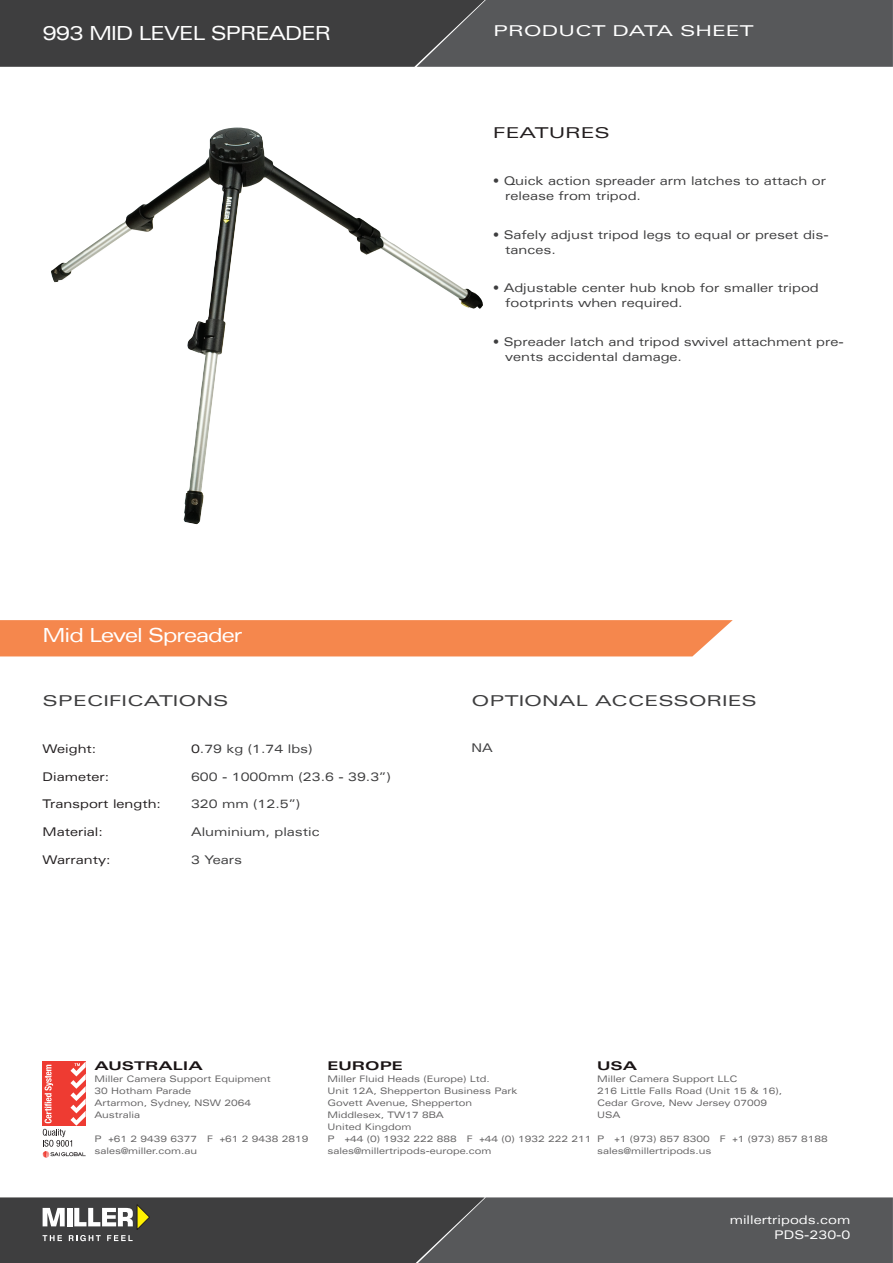
<style>
.page{position:relative;width:893px;height:1263px;background:#fff}
.page>*{position:absolute;margin:0;border:0;box-sizing:border-box;transform-origin:0 0}
.t1{font:expanded 19.5px "Univers LT";letter-spacing:-.05em;color:#fff}
.Sub_Headiangs{font:expanded 15px "Univers LT";color:#3e3e3f;scale:1.25 1}
.t2{font:expanded 15px "Univers LT";color:#fff;scale:1.25 1}
.Sub_Headiangs-2{font:expanded 15px "Univers LT";color:#231f20;scale:1.25 1}
.t3{font:expanded 12px/15px "Univers LT";color:#3e3e3f}
.t4{font:expanded 12px "Univers LT";color:#231f20}
.t5{font:expanded 12px "Univers LT";color:#fff}
.Comp_Spec_Head{font:700 expanded 12px "Univers LT Std";color:#1a1415;scale:1.25 1}
.Acc_Feat_Spec{font:expanded 9px/12px "Univers LT";color:#636263}
.Comp_Spec_Head-2{font:expanded 9px/12px "Univers LT";color:#636263}
.s1{color:#231f20}
</style>
<div class="page">
<div style="left:0;top:620px;width:733px;height:36px;background:#f5874d"></div>
<svg style="left:0;top:0;width:893px;height:67px;background:#4b4b4d"></svg>
<svg style="left:0;top:1197px;width:893px;height:66px;background:#505151"></svg>
<svg style="left:43px;top:1061px;width:43px;height:97px"></svg>
<img style="left:51px;top:132px;width:290px;height:392px">
<p class="t1" style="left:43px;top:21px;width:290px">993 MID LEVEL SPREADER</p>
<p class="t2" style="left:493px;top:22px;width:210px">PRODUCT DATA SHEET</p>
<p class="Sub_Headiangs-2" style="left:493px;top:124px;width:95px">FEATURES</p>
<p class="t3" style="left:505px;top:173px;width:322px;text-indent:-12px">• Quick action spreader arm latches to attach or release from tripod.</p>
<p class="t3" style="left:505px;top:227px;width:325px;text-indent:-12px">• Safely adjust tripod legs to equal or preset dis&shy;tances.</p>
<p class="t3" style="left:505px;top:280px;width:315px;text-indent:-12px">• Adjustable center hub knob for smaller tripod footprints when required.</p>
<p class="t3" style="left:505px;top:334px;width:340px;text-indent:-12px">• Spreader latch and tripod swivel attachment pre&shy;vents accidental damage.</p>
<p class="t1" style="left:43px;top:624px;width:201px">Mid Level Spreader</p>
<p class="Sub_Headiangs" style="left:43px;top:691px;width:150px">SPECIFICATIONS</p>
<p class="t4" style="left:43px;top:741px;width:55px">Weight:</p>
<p class="t3" style="left:191px;top:741px;width:123px"><span class="s1">0</span>.79 kg (1.74 lbs)</p>
<p class="t4" style="left:43px;top:769px;width:68px">Diameter:</p>
<p class="t3" style="left:191px;top:768px;width:201px">600 - 1000mm (23.6 - 39.3”)</p>
<p class="t4" style="left:43px;top:797px;width:120px">Transport length:</p>
<p class="t3" style="left:191px;top:796px;width:111px">320 mm (12.5”)</p>
<p class="t4" style="left:43px;top:825px;width:62px">Material:</p>
<p class="t3" style="left:191px;top:824px;width:130px">Aluminium, plastic</p>
<p class="t4" style="left:43px;top:852px;width:69px">Warranty:</p>
<p class="t3" style="left:191px;top:852px;width:53px">3 Years</p>
<p class="Sub_Headiangs" style="left:471px;top:691px;width:230px">OPTIONAL ACCESSORIES</p>
<p class="t3" style="left:471px;top:740px;width:23px">NA</p>
<p class="Comp_Spec_Head" style="left:94px;top:1059px;width:88px">AUSTRALIA</p>
<p class="Comp_Spec_Head-2" style="left:94px;top:1073px;width:178px">Miller Camera Support Equipment<br>30 Hotham Parade</p>
<p class="Acc_Feat_Spec" style="left:94px;top:1097px;width:158px">Artarmon, Sydney, NSW 2064</p>
<p class="Acc_Feat_Spec" style="left:94px;top:1109px;width:47px">Australia</p>
<p class="Acc_Feat_Spec" style="left:94px;top:1133px;width:215px">P +61 2 9439 6377 F +61 2 9438 2819</p>
<p class="Acc_Feat_Spec" style="left:94px;top:1145px;width:104px">sales@miller.com.au</p>
<p class="Comp_Spec_Head" style="left:327px;top:1059px;width:62px">EUROPE</p>
<p class="Comp_Spec_Head-2" style="left:327px;top:1073px;width:164px">Miller Fluid Heads (Europe) Ltd.</p>
<p class="Acc_Feat_Spec" style="left:327px;top:1085px;width:191px">Unit 12A, Shepperton Business Park</p>
<p class="Acc_Feat_Spec" style="left:327px;top:1097px;width:146px">Govett Avenue, Shepperton</p>
<p class="Acc_Feat_Spec" style="left:327px;top:1109px;width:118px">Middlesex, TW17 8BA</p>
<p class="Acc_Feat_Spec" style="left:327px;top:1121px;width:85px">United Kingdom</p>
<p class="Acc_Feat_Spec" style="left:327px;top:1133px;width:265px">P +44 (0) 1932 222 888 F +44 (0) 1932 222 211</p>
<p class="Acc_Feat_Spec" style="left:327px;top:1145px;width:166px">sales@millertripods-europe.com</p>
<p class="Comp_Spec_Head" style="left:597px;top:1059px;width:34px">USA</p>
<p class="Comp_Spec_Head-2" style="left:597px;top:1073px;width:142px">Miller Camera Support LLC</p>
<p class="Acc_Feat_Spec" style="left:597px;top:1085px;width:186px">216 Little Falls Road (Unit 15 &amp; 16),<br>Cedar Grove, New Jersey 07009</p>
<p class="Acc_Feat_Spec" style="left:597px;top:1109px;width:25px">USA</p>
<p class="Acc_Feat_Spec" style="left:597px;top:1133px;width:232px">P +1 (973) 857 8300 F +1 (973) 857 8188</p>
<p class="Acc_Feat_Spec" style="left:597px;top:1145px;width:116px">sales@millertripods.us</p>
<p class="t5" style="left:730px;top:1213px;width:122px">millertripods.com</p>
<p class="t5" style="left:774px;top:1228px;width:78px">PDS-230-0</p>
</div>
